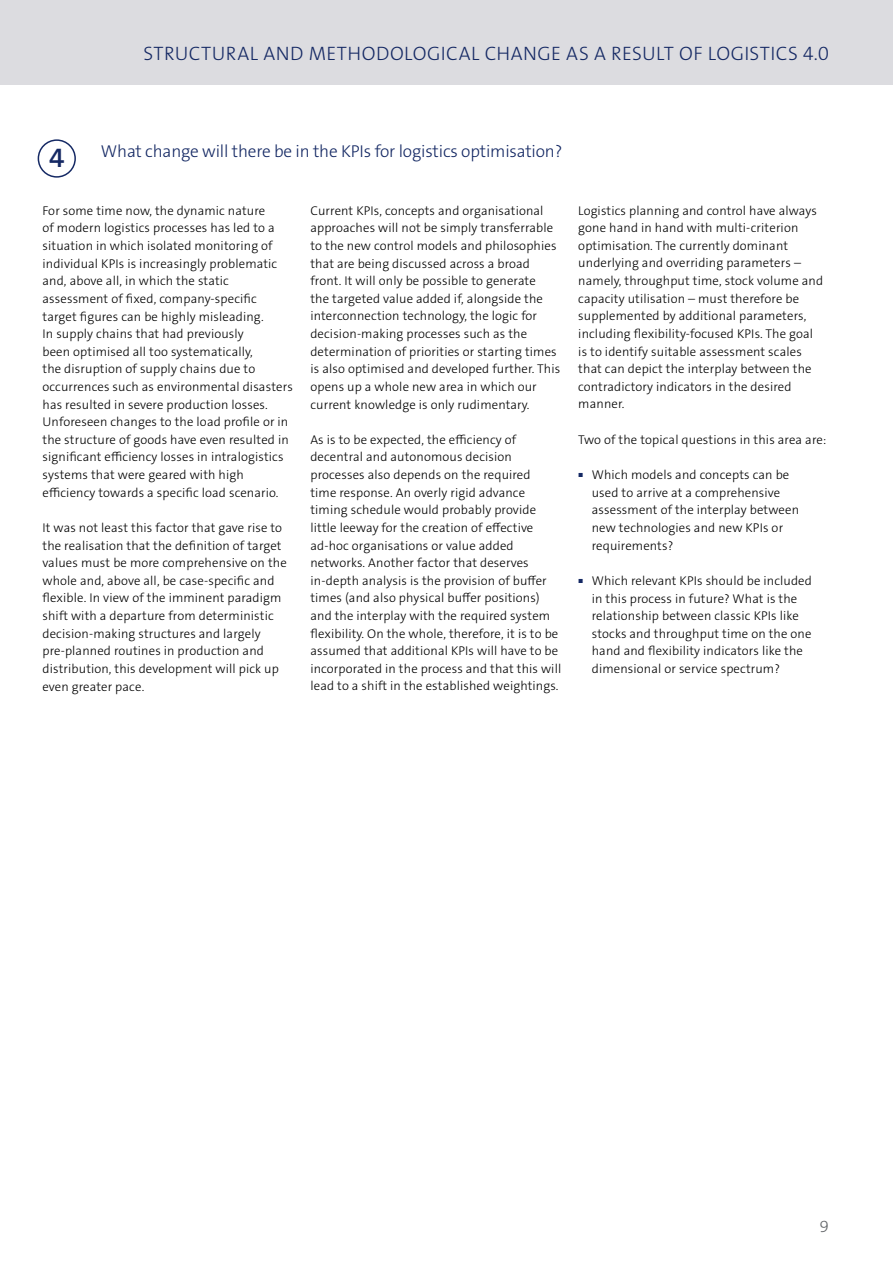
<style>
.page{position:relative;width:893px;height:1263px;background:#fff}
.page>*{position:absolute;margin:0;border:0;box-sizing:border-box;transform-origin:0 0}
.t1{font:27px "The Sans LP6 Se Bld";color:#152964;scale:1.04 1}
.t2{font:19.5px "The Sans LP3 Lig";letter-spacing:.025em;color:#152964}
.t3{font:17.25px "The Sans LP3 Lig";letter-spacing:-.01em;color:#152964}
.t4{font:16.5px "The Sans LP3 Lig";color:#636669}
.t5{font:12.75px/17.5px "The Sans LP3 Lig";letter-spacing:.01em;color:#000}
</style>
<div class="page">
<div style="left:0;top:0;width:893px;height:85px;background:#dcdce0"></div>
<div style="left:38px;top:139px;width:38px;height:39px;border:2px solid #152964;border-radius:50%"></div>
<h2 class="t2" style="left:143px;top:41px;width:687px">STRUCTURAL AND METHODOLOGICAL CHANGE AS A RESULT OF LOGISTICS 4.0</h2>
<h3 class="t3" style="left:101px;top:140px;width:463px">What change will there be in the KPIs for logistics optimisation?</h3>
<h1 class="t1" style="left:49px;top:141px;width:16px">4</h1>
<p class="t5" style="left:43px;top:202px;width:252px">For some time now, the dynamic nature<br>of modern logistics processes has led to a situation in which isolated monitoring of individual KPIs is increasingly problematic and, above all, in which the static assessment of fixed, company-specific target figures can be highly misleading.<br>In supply chains that had previously<br>been optimised all too systematically,<br>the disruption of supply chains due to occurrences such as environmental disasters has resulted in severe production losses.<br>Unforeseen changes to the load profile or in the structure of goods have even resulted in significant efficiency losses in intralogistics systems that were geared with high efficiency towards a specific load scenario.</p>
<p class="t5" style="left:43px;top:519px;width:246px">It was not least this factor that gave rise to the realisation that the definition of target values must be more comprehensive on the whole and, above all, be case-specific and flexible. In view of the imminent paradigm shift with a departure from deterministic decision-making structures and largely pre-planned routines in production and distribution, this development will pick up even greater pace.</p>
<p class="t5" style="left:310px;top:202px;width:251px">Current KPIs, concepts and organisational approaches will not be simply transferrable to the new control models and philosophies that are being discussed across a broad front. It will only be possible to generate<br>the targeted value added if, alongside the interconnection technology, the logic for decision-making processes such as the determination of priorities or starting times is also optimised and developed further. This opens up a whole new area in which our current knowledge is only rudimentary.</p>
<p class="t5" style="left:310px;top:431px;width:252px">As is to be expected, the efficiency of decentral and autonomous decision processes also depends on the required<br>time response. An overly rigid advance timing schedule would probably provide little leeway for the creation of effective ad-hoc organisations or value added networks. Another factor that deserves in-depth analysis is the provision of buffer times (and also physical buffer positions) and the interplay with the required system flexibility. On the whole, therefore, it is to be assumed that additional KPIs will have to be incorporated in the process and that this will lead to a shift in the established weightings.</p>
<p class="t5" style="left:578px;top:202px;width:246px">Logistics planning and control have always gone hand in hand with multi-criterion optimisation. The currently dominant underlying and overriding parameters – namely, throughput time, stock volume and capacity utilisation – must therefore be supplemented by additional parameters, including flexibility-focused KPIs. The goal is to identify suitable assessment scales that can depict the interplay between the contradictory indicators in the desired manner.</p>
<p class="t5" style="left:578px;top:431px;width:250px">Two of the topical questions in this area are:</p>
<p class="t5" style="left:592px;top:466px;width:209px;text-indent:-13px"><sup>■</sup> Which models and concepts can be used to arrive at a comprehensive assessment of the interplay between new technologies and new KPIs or requirements?</p>
<p class="t5" style="left:592px;top:572px;width:222px;text-indent:-13px"><sup>■</sup> Which relevant KPIs should be included in this process in future? What is the relationship between classic KPIs like stocks and throughput time on the one hand and flexibility indicators like the dimensional or service spectrum?</p>
<p class="t4" style="left:820px;top:1216px;width:11px">9</p>
</div>
